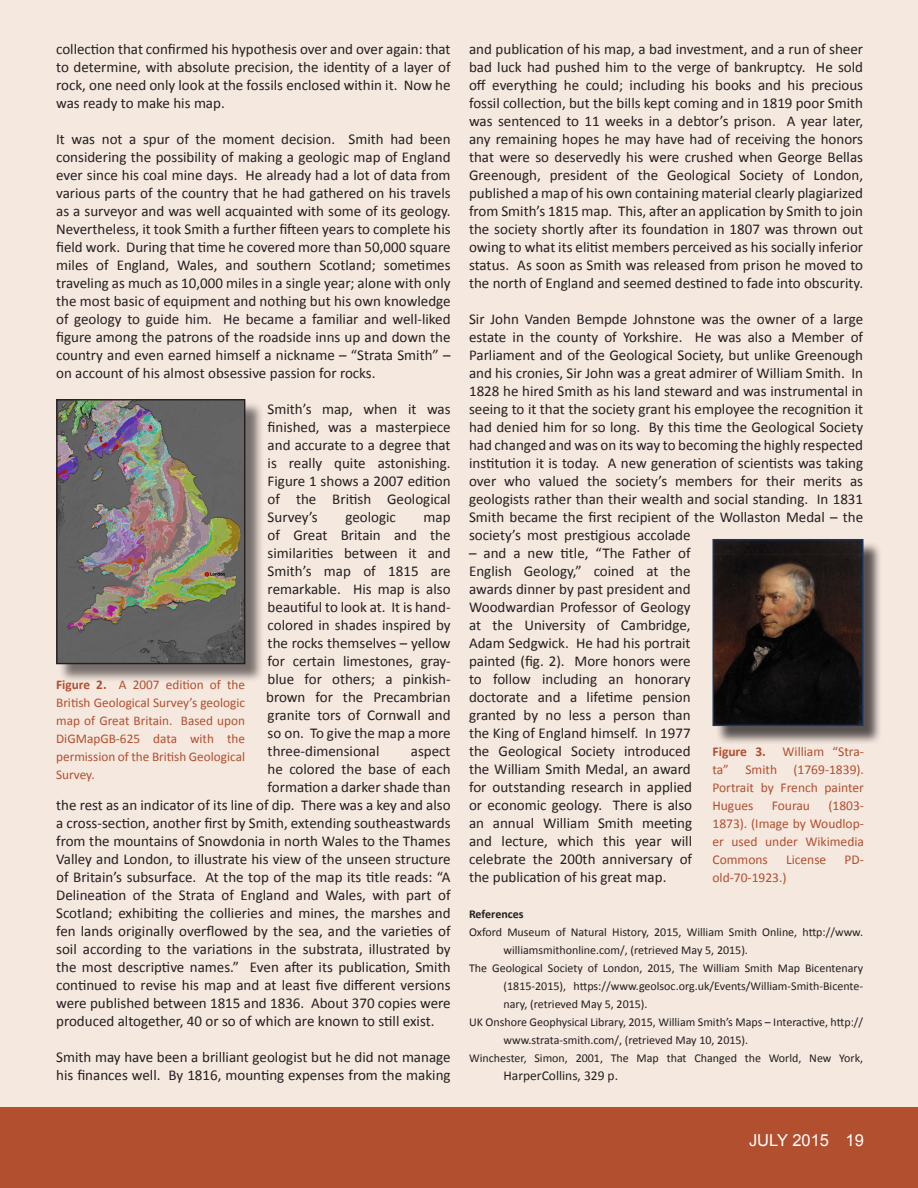
<style>
.page{position:relative;width:918px;height:1188px;background:#fff}
.page>*{position:absolute;margin:0;border:0;box-sizing:border-box;transform-origin:0 0}
.t1{font:16.5px "Arial";color:#fff}
.t2{font:15px/18px "Calibri";color:#231f20;text-align:justify}
.t3{font:13.5px/18px "Calibri";color:#b24f2f;text-align:justify}
.t4{font:13.5px "Calibri";color:#231f20}
.t5{font:13.2px/18px "Calibri";color:#b24f2f;text-align:justify}
.t6{font:12px/18px "Calibri";color:#231f20}
.t7{font:700 12px "Calibri";color:#231f20}
.s1{font-weight:700}
</style>
<div class="page">
<div style="left:0;top:0;width:918px;height:1107px;background:#f5e8df"></div>
<div style="left:0;top:1107px;width:918px;height:81px;background:#b24f2f"></div>
<div style="left:58px;top:401px;width:206px;height:282px;background:#231f20;opacity:.6"></div>
<img style="left:58px;top:401px;width:185px;height:261px">
<div style="left:56px;top:399px;width:189px;height:265px;border:1px solid #231f20"></div>
<div style="left:715px;top:541px;width:167px;height:204px;background:#231f20;opacity:.75"></div>
<img style="left:714px;top:541px;width:147px;height:183px">
<div style="left:712px;top:539px;width:151px;height:187px;border:1px solid #17355f"></div>
<p class="t2" style="left:56px;top:40px;width:396px">collection that confirmed his hypothesis over and over again: that to determine, with absolute precision, the identity of a layer of rock, one need only look at the fossils enclosed within it. Now he was ready to make his map.</p>
<p class="t2" style="left:56px;top:130px;width:396px">It was not a spur of the moment decision. Smith had been considering the possibility of making a geologic map of England ever since his coal mine days. He already had a lot of data from various parts of the country that he had gathered on his travels as a surveyor and was well acquainted with some of its geology.<br>Nevertheless, it took Smith a further fifteen years to complete his field work. During that time he covered more than 50,000 square miles of England, Wales, and southern Scotland; sometimes traveling as much as 10,000 miles in a single year; alone with only the most basic of equipment and nothing but his own knowledge of geology to guide him. He became a familiar and well-liked figure among the patrons of the roadside inns up and down the country and even earned himself a nickname – “Strata Smith” – on account of his almost obsessive passion for rocks.</p>
<p class="t2" style="left:268px;top:400px;width:185px">Smith’s map, when it was finished, was a masterpiece and accurate to a degree that is really quite astonishing.<br>Figure 1 shows a 2007 edition of the British Geological Survey’s</p>
<p class="t2" style="left:345px;top:508px;width:52px">geologic</p>
<p class="t2" style="left:266px;top:508px;width:186px;text-indent:157px">map of Great Britain and the similarities between it and Smith’s map of 1815 are remarkable. His map is also beautiful to look at. It is hand&shy;colored in shades inspired by the rocks themselves – yellow for certain limestones, gray&shy;blue for others; a pinkish&shy;brown for the Precambrian granite tors of Cornwall and so on. To give the map a more three-dimensional</p>
<p class="t5" style="left:56px;top:675px;width:190px"><span class="s1">Figure 2.</span> A 2007 edition of the British Geological Survey’s geologic map of Great Britain. Based upon DiGMapGB-625 data with the permission of the British Geological Survey.</p>
<p class="t2" style="left:411px;top:742px;width:41px">aspect</p>
<p class="t2" style="left:268px;top:760px;width:184px">he colored the base of each</p>
<p class="t2" style="left:268px;top:778px;width:184px">formation a darker shade than</p>
<p class="t2" style="left:56px;top:796px;width:396px">the rest as an indicator of its line of dip. There was a key and also</p>
<p class="t2" style="left:56px;top:814px;width:396px">a cross-section, another first by Smith, extending southeastwards</p>
<p class="t2" style="left:56px;top:832px;width:396px">from the mountains of Snowdonia in north Wales to the Thames</p>
<p class="t2" style="left:56px;top:850px;width:396px">Valley and London, to illustrate his view of the unseen structure</p>
<p class="t2" style="left:56px;top:868px;width:396px">of Britain’s subsurface. At the top of the map its title reads: “A</p>
<p class="t2" style="left:56px;top:886px;width:396px">Delineation of the Strata of England and Wales, with part of</p>
<p class="t2" style="left:56px;top:904px;width:396px">Scotland; exhibiting the collieries and mines, the marshes and</p>
<p class="t2" style="left:56px;top:922px;width:396px">fen lands originally overflowed by the sea, and the varieties of</p>
<p class="t2" style="left:56px;top:940px;width:396px">soil according to the variations in the substrata, illustrated by</p>
<p class="t2" style="left:56px;top:958px;width:396px">the most descriptive names.” Even after its publication, Smith</p>
<p class="t2" style="left:56px;top:976px;width:396px">continued to revise his map and at least five different versions</p>
<p class="t2" style="left:56px;top:994px;width:396px">were published between 1815 and 1836. About 370 copies were</p>
<p class="t2" style="left:56px;top:1012px;width:380px">produced altogether, 40 or so of which are known to still exist.</p>
<p class="t2" style="left:56px;top:1048px;width:396px">Smith may have been a brilliant geologist but he did not manage his finances well. By 1816, mounting expenses from the making</p>
<p class="t2" style="left:469px;top:40px;width:396px">and publication of his map, a bad investment, and a run of sheer bad luck had pushed him to the verge of bankruptcy. He sold off everything he could; including his books and his precious fossil collection, but the bills kept coming and in 1819 poor Smith was sentenced to 11 weeks in a debtor’s prison. A year later, any remaining hopes he may have had of receiving the honors that were so deservedly his were crushed when George Bellas Greenough, president of the Geological Society of London, published a map of his own containing material clearly plagiarized from Smith’s 1815 map. This, after an application by Smith to join the society shortly after its foundation in 1807 was thrown out owing to what its elitist members perceived as his socially inferior status. As soon as Smith was released from prison he moved to the north of England and seemed destined to fade into obscurity.</p>
<p class="t2" style="left:469px;top:310px;width:396px">Sir John Vanden Bempde Johnstone was the owner of a large estate in the county of Yorkshire. He was also a Member of Parliament and of the Geological Society, but unlike Greenough and his cronies, Sir John was a great admirer of William Smith. In 1828 he hired Smith as his land steward and was instrumental in seeing to it that the society grant his employee the recognition it had denied him for so long. By this time the Geological Society had changed and was on its way to becoming the highly respected institution it is today. A new generation of scientists was taking over who valued the society’s members for their merits as geologists rather than their wealth and social standing. In 1831<br>Smith became the first recipient of the Wollaston Medal – the society’s most prestigious accolade</p>
<p class="t2" style="left:469px;top:544px;width:225px">– and a new title, “The Father of English Geology,” coined at the awards dinner by past president and Woodwardian Professor of Geology at the University of Cambridge, Adam Sedgwick. He had his portrait painted (fig. 2). More honors were to follow including an honorary doctorate and a lifetime pension granted by no less a person than the King of England himself. In 1977 the Geological Society introduced the William Smith Medal, an award for outstanding research in applied or economic geology. There is also an annual William Smith meeting and lecture, which this year will celebrate the 200th anniversary of the publication of his great map.</p>
<p class="t7" style="left:469px;top:906px;width:56px">References</p>
<p class="t6" style="left:504px;top:923px;width:361px;text-indent:-34px">Oxford Museum of Natural History, 2015, William Smith Online, http://www. williamsmithonline.com/, (retrieved May 5, 2015).</p>
<p class="t6" style="left:504px;top:959px;width:361px;text-align:justify;text-indent:-34px">The Geological Society of London, 2015, The William Smith Map Bicentenary (1815-2015), https://www.geolsoc.org.uk/Events/William-Smith-Bicente&shy;nary, (retrieved May 5, 2015).</p>
<p class="t6" style="left:504px;top:1013px;width:361px;text-indent:-34px">UK Onshore Geophysical Library, 2015, William Smith’s Maps – Interactive, http:// www.strata-smith.com/, (retrieved May 10, 2015).</p>
<p class="t6" style="left:469px;top:1049px;width:396px">Winchester, Simon, 2001, The Map that Changed the World, New York,</p>
<p class="t4" style="left:504px;top:1067px;width:116px">HarperCollins, 329 p.</p>
<p class="t3" style="left:712px;top:743px;width:153px"><span class="s1">Figure 3.</span> William “Stra&shy;ta” Smith (1769-1839).<br>Portrait by French painter Hugues</p>
<p class="t3" style="left:712px;top:797px;width:153px;text-indent:116px">(1803- 1873). (Image by Woudlop&shy;er used under Wikimedia Commons</p>
<p class="t3" style="left:772px;top:797px;width:40px">Fourau</p>
<p class="t3" style="left:786px;top:851px;width:42px">License</p>
<p class="t3" style="left:845px;top:851px;width:21px">PD-</p>
<p class="t3" style="left:712px;top:869px;width:76px">old-70-1923.)</p>
<p class="t1" style="left:749px;top:1130px;width:116px">JULY 2015 19</p>
</div>
